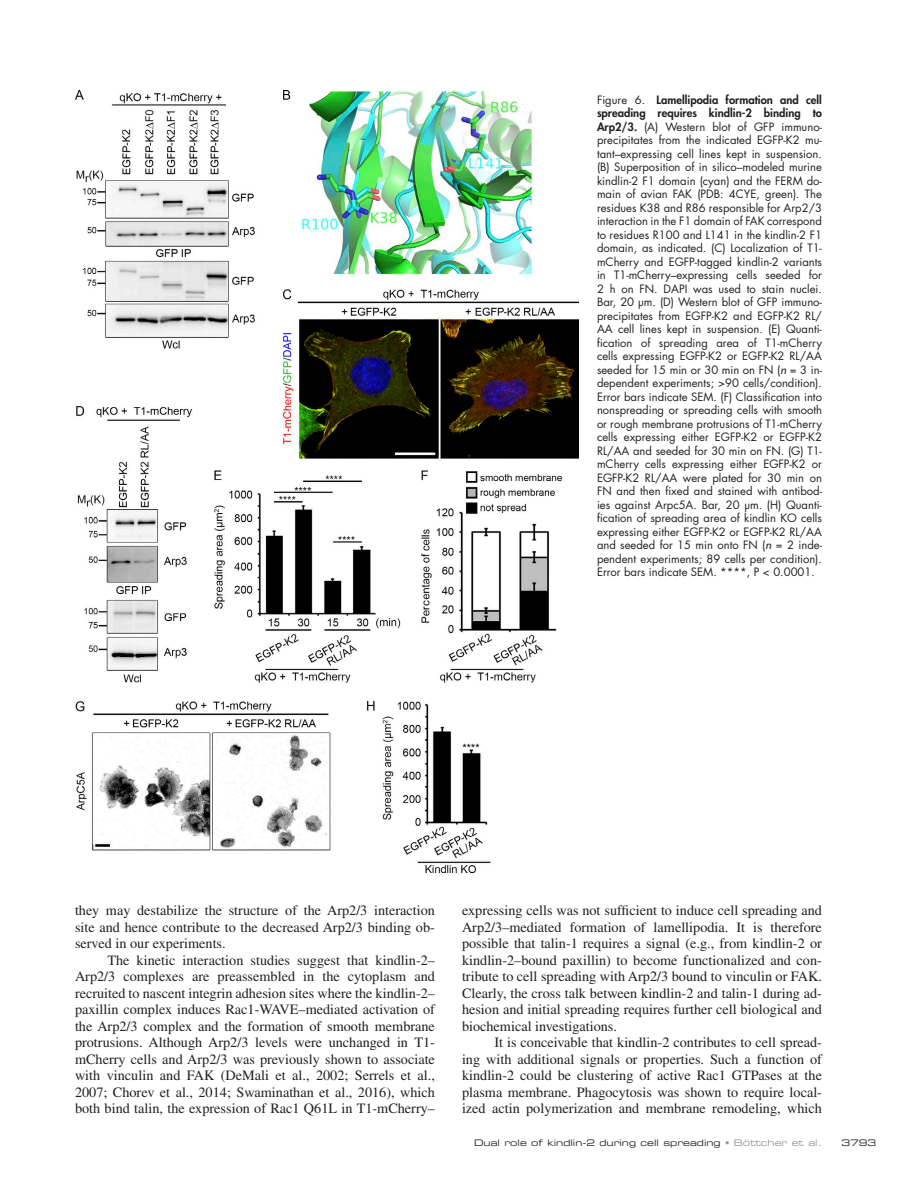
<style>
.page{position:relative;width:918px;height:1188px;background:#fff}
.page>*{position:absolute;margin:0;border:0;box-sizing:border-box;transform-origin:0 0}
.t1{font:14.25px/16.5px "Times LT Std";color:#231f20;text-align:justify}
.t2{font:11.25px/13.5px "Futura Std";color:#231f20;text-align:justify}
.t3{font:9px "Eurostile LT Std Ex 2";color:#231f20}
.s1{font-weight:800}
.s2{font-weight:500;font-style:italic}
.s3{color:#949698}
</style>
<div class="page">
<img style="left:75px;top:90px;width:504px;height:783px">
<p class="t2" style="left:597px;top:93px;width:227px">Figure 6. <span class="s1">Lamellipodia formation and cell spreading requires kindlin-2 binding to Arp2/3.</span> (A) Western blot of GFP immuno&shy;precipitates from the indicated EGFP-K2 mu&shy;tant–expressing cell lines kept in suspension. (B) Superposition of in silico–modeled murine kindlin-2 F1 domain (cyan) and the FERM do&shy;main of avian FAK (PDB: 4CYE, green). The residues K38 and R86 responsible for Arp2/3 interaction in the F1 domain of FAK correspond to residues R100 and L141 in the kindlin-2 F1 domain, as indicated. (C) Localization of T1- mCherry and EGFP-tagged kindlin-2 variants in T1-mCherry–expressing cells seeded for 2 h on FN. DAPI was used to stain nuclei.<br>Bar, 20 µm. (D) Western blot of GFP immuno&shy;precipitates from EGFP-K2 and EGFP-K2 RL/ AA cell lines kept in suspension. (E) Quanti&shy;fication of spreading area of T1-mCherry cells expressing EGFP-K2 or EGFP-K2 RL/AA seeded for 15 min or 30 min on FN (<span class="s2">n</span> = 3 in&shy;dependent experiments; &gt;90 cells/condition).<br>Error bars indicate SEM. (F) Classification into nonspreading or spreading cells with smooth or rough membrane protrusions of T1-mCherry cells expressing either EGFP-K2 or EGFP-K2<br>RL/AA and seeded for 30 min on FN. (G) T1- mCherry cells expressing either EGFP-K2 or EGFP-K2 RL/AA were plated for 30 min on FN and then fixed and stained with antibod&shy;ies against Arpc5A. Bar, 20 µm. (H) Quanti&shy;fication of spreading area of kindlin KO cells expressing either EGFP-K2 or EGFP-K2 RL/AA and seeded for 15 min onto FN (<span class="s2">n</span> = 2 inde&shy;pendent experiments; 89 cells per condition).<br>Error bars indicate SEM. ****, P &lt; 0.0001.</p>
<p class="t1" style="left:75px;top:902px;width:362px">they may destabilize the structure of the Arp2/3 interaction site and hence contribute to the decreased Arp2/3 binding ob&shy;served in our experiments.</p>
<p class="t1" style="left:75px;top:951px;width:362px;text-indent:32px">The kinetic interaction studies suggest that kindlin-2– Arp2/3 complexes are preassembled in the cytoplasm and recruited to nascent integrin adhesion sites where the kindlin-2– paxillin complex induces Rac1-WAVE–mediated activation of the Arp2/3 complex and the formation of smooth membrane protrusions. Although Arp2/3 levels were unchanged in T1- mCherry cells and Arp2/3 was previously shown to associate with vinculin and FAK (DeMali et al., 2002; Serrels et al., 2007; Chorev et al., 2014; Swaminathan et al., 2016), which both bind talin, the expression of Rac1 Q61L in T1-mCherry–</p>
<p class="t1" style="left:462px;top:902px;width:362px">expressing cells was not sufficient to induce cell spreading and Arp2/3–mediated formation of lamellipodia. It is therefore possible that talin-1 requires a signal (e.g., from kindlin-2 or kindlin-2–bound paxillin) to become functionalized and con&shy;tribute to cell spreading with Arp2/3 bound to vinculin or FAK.<br>Clearly, the cross talk between kindlin-2 and talin-1 during ad&shy;hesion and initial spreading requires further cell biological and biochemical investigations.</p>
<p class="t1" style="left:462px;top:1034px;width:362px;text-indent:32px">It is conceivable that kindlin-2 contributes to cell spread&shy;ing with additional signals or properties. Such a function of kindlin-2 could be clustering of active Rac1 GTPases at the plasma membrane. Phagocytosis was shown to require local&shy;ized actin polymerization and membrane remodeling, which</p>
<p class="t3" style="left:474px;top:1136px;width:349px">Dual role of kindlin-2 during cell spreading <span class="s3">• Böttcher et al.</span></p>
<p class="t3" style="left:841px;top:1136px;width:36px">3793</p>
</div>
